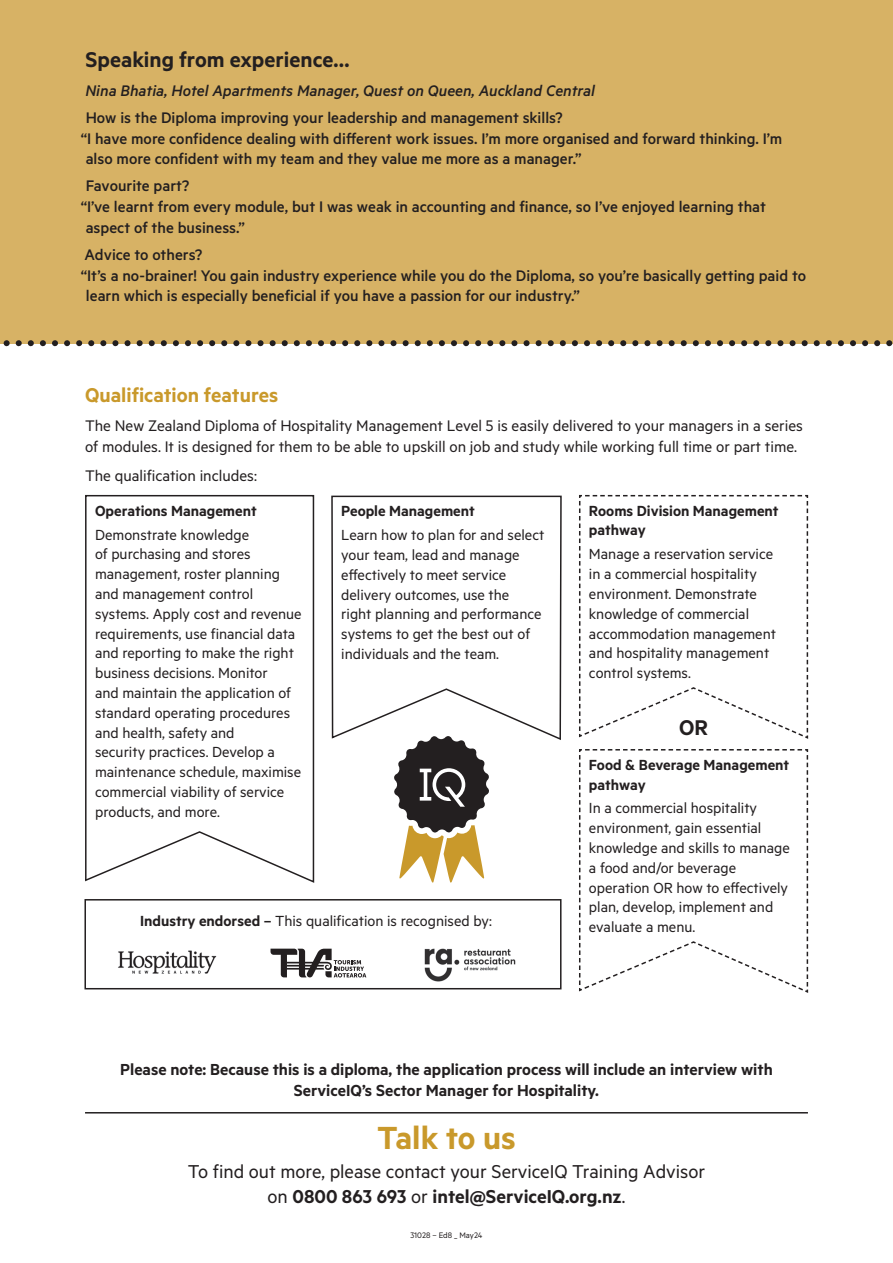
<style>
.page{position:relative;width:893px;height:1263px;background:#fff}
.page>*{position:absolute;margin:0;border:0;box-sizing:border-box;transform-origin:0 0}
.t1{font:600 36px "Metric";color:#c9992b}
.t2{font:600 24px "Metric";color:#231f20}
.t3{font:600 22.5px "Metric";color:#c9992b}
.t4{font:21px/25.2px "Metric";color:#231f20;text-align:center}
.t5{font:600 18px/21.6px "Metric";color:#231f20;text-align:center}
.t6{font:500 17.25px/20.7px "Metric";color:#231f20}
.t7{font:17.25px/20.7px "Metric";color:#231f20}
.t8{font:italic 500 17.25px "Metric";color:#231f20}
.t9{font:16.5px/19.8px "Metric";color:#231f20}
.t10{font:600 16.5px/19.8px "Metric";color:#231f20}
.t11{font:9px "Metric";color:#231f20}
.s1{font-weight:600}
</style>
<div class="page">
<div style="left:0;top:0;width:893px;height:343px;background:#d7b265"></div>
<svg style="left:0;top:340px;width:893px;height:6px"></svg>
<svg style="left:394px;top:741px;width:95px;height:141px"></svg>
<svg style="left:85px;top:494px;width:230px;height:389px"></svg>
<svg style="left:331px;top:495px;width:231px;height:246px"></svg>
<svg style="left:579px;top:749px;width:230px;height:244px"></svg>
<svg style="left:579px;top:494px;width:230px;height:245px"></svg>
<hr style="left:85px;top:1112px;width:723px;height:1px;background:#231f20">
<img style="left:118px;top:950px;width:99px;height:24px">
<svg style="left:271px;top:949px;width:95px;height:28px"></svg>
<img style="left:424px;top:949px;width:92px;height:33px">
<div style="left:84px;top:899px;width:477px;height:90px;border:2px solid #231f20"></div>
<h2 class="t2" style="left:86px;top:45px;width:265px">Speaking from experience…</h2>
<p class="t8" style="left:85px;top:80px;width:511px">Nina Bhatia, Hotel Apartments Manager, Quest on Queen, Auckland Central</p>
<p class="t6" style="left:81px;top:107px;width:703px">How is the Diploma improving your leadership and management skills?<br>“I have more confidence dealing with different work issues. I’m more organised and forward thinking. I’m also more confident with my team and they value me more as a manager.”</p>
<p class="t6" style="left:81px;top:175px;width:687px">Favourite part?<br>“I’ve learnt from every module, but I was weak in accounting and finance, so I’ve enjoyed learning that aspect of the business.”</p>
<p class="t6" style="left:85px;top:244px;width:119px">Advice to others?</p>
<p class="t6" style="left:81px;top:264px;width:727px">“It’s a no-brainer! You gain industry experience while you do the Diploma, so you’re basically getting paid to</p>
<p class="t6" style="left:86px;top:285px;width:495px">learn which is especially beneficial if you have a passion for our industry.”</p>
<h3 class="t3" style="left:85px;top:381px;width:195px">Qualification features</h3>
<p class="t7" style="left:85px;top:414px;width:719px">The New Zealand Diploma of Hospitality Management Level 5 is easily delivered to your managers in a series of modules. It is designed for them to be able to upskill on job and study while working full time or part time.</p>
<p class="t7" style="left:85px;top:464px;width:173px">The qualification includes:</p>
<p class="t10" style="left:95px;top:500px;width:163px">Operations Management</p>
<p class="t9" style="left:95px;top:524px;width:208px">Demonstrate knowledge<br>of purchasing and stores management, roster planning and management control systems. Apply cost and revenue requirements, use financial data and reporting to make the right business decisions. Monitor<br>and maintain the application of standard operating procedures and health, safety and<br>security practices. Develop a maintenance schedule, maximise commercial viability of service products, and more.</p>
<p class="t10" style="left:341px;top:501px;width:135px">People Management</p>
<p class="t9" style="left:341px;top:525px;width:205px">Learn how to plan for and select your team, lead and manage effectively to meet service delivery outcomes, use the<br>right planning and performance systems to get the best out of individuals and the team.</p>
<p class="t9" style="left:140px;top:910px;width:353px"><span class="s1">Industry endorsed –</span> This qualification is recognised by:</p>
<p class="t10" style="left:589px;top:500px;width:191px">Rooms Division Management pathway</p>
<p class="t9" style="left:589px;top:544px;width:189px">Manage a reservation service in a commercial hospitality environment. Demonstrate knowledge of commercial accommodation management and hospitality management control systems.</p>
<h2 class="t2" style="left:679px;top:713px;width:30px">OR</h2>
<p class="t10" style="left:589px;top:754px;width:202px">Food &amp; Beverage Management pathway</p>
<p class="t9" style="left:589px;top:798px;width:202px">In a commercial hospitality environment, gain essential knowledge and skills to manage a food and/or beverage operation OR how to effectively plan, develop, implement and evaluate a menu.</p>
<p class="t5" style="left:120px;top:1058px;width:654px">Please note: Because this is a diploma, the application process will include an interview with<br>ServiceIQ’s Sector Manager for Hospitality.</p>
<h1 class="t1" style="left:377px;top:1116px;width:140px">Talk to us</h1>
<p class="t4" style="left:188px;top:1158px;width:519px">To find out more, please contact your ServiceIQ Training Advisor on <span class="s1">0800 863 693</span> or <span class="s1">intel@ServiceIQ.org.nz</span>.</p>
<p class="t11" style="left:410px;top:1230px;width:74px">31028 – Ed8 _ May24</p>
</div>
